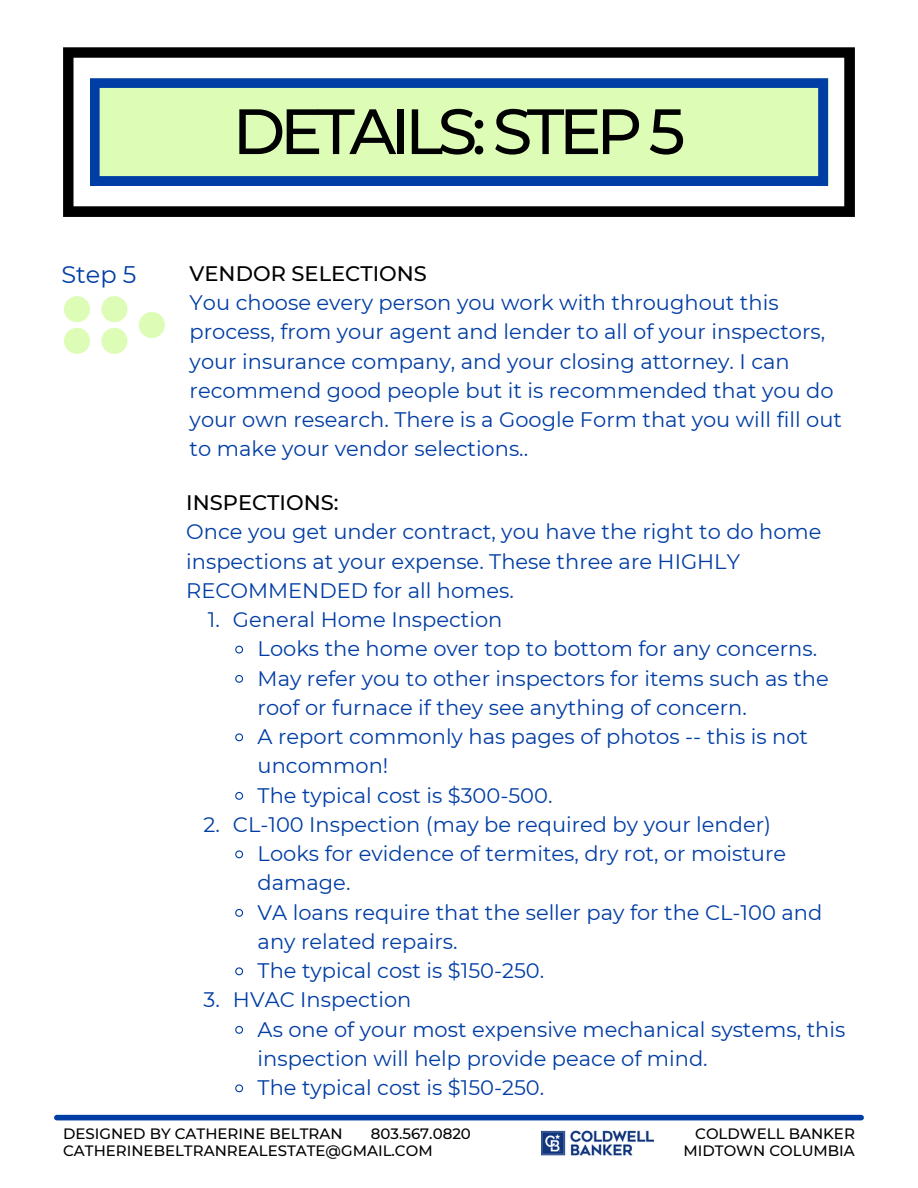
<style>
.page{position:relative;width:918px;height:1188px;background:#fff}
.page>*{position:absolute;margin:0;border:0;box-sizing:border-box;transform-origin:0 0}
.t1{font:500 63.9px "Montserrat";letter-spacing:-.085em;color:#000}
.t2{font:24px "Montserrat";color:#003da5}
.t3{font:21px/29.2px "Montserrat";color:#003da5}
.t4{font:500 21px "Montserrat";color:#000}
.t5{font:500 15px/16.8px "Montserrat";color:#000}
</style>
<div class="page">
<svg style="left:63px;top:47px;width:792px;height:170px"></svg>
<svg style="left:90px;top:78px;width:738px;height:108px;fill:#ddfdb6"></svg>
<div style="left:64px;top:296px;width:26px;height:26px;background:#ddfdb6;border-radius:50%"></div>
<div style="left:101px;top:296px;width:26px;height:26px;background:#ddfdb6;border-radius:50%"></div>
<div style="left:64px;top:328px;width:26px;height:26px;background:#ddfdb6;border-radius:50%"></div>
<div style="left:101px;top:328px;width:26px;height:26px;background:#ddfdb6;border-radius:50%"></div>
<div style="left:139px;top:312px;width:26px;height:26px;background:#ddfdb6;border-radius:50%"></div>
<svg style="left:235px;top:645px;width:9px;height:9px"></svg>
<svg style="left:235px;top:674px;width:9px;height:9px"></svg>
<svg style="left:235px;top:733px;width:9px;height:9px"></svg>
<svg style="left:235px;top:791px;width:9px;height:9px"></svg>
<svg style="left:235px;top:850px;width:9px;height:9px"></svg>
<svg style="left:235px;top:908px;width:9px;height:9px"></svg>
<svg style="left:235px;top:967px;width:9px;height:9px"></svg>
<svg style="left:235px;top:1025px;width:9px;height:9px"></svg>
<svg style="left:235px;top:1084px;width:9px;height:9px"></svg>
<img style="left:542px;top:1130px;width:111px;height:26px">
<div style="left:57px;top:1115px;width:804px;height:5px;background:#003da5"></div>
<p class="t2" style="left:61px;top:260px;width:77px">Step 5</p>
<h1 class="t1" style="left:233px;top:92px;width:454px">DETAILS: STEP 5</h1>
<p class="t4" style="left:190px;top:261px;width:239px">VENDOR SELECTIONS</p>
<p class="t3" style="left:190px;top:288px;width:654px">You choose every person you work with throughout this process, from your agent and lender to all of your inspectors, your insurance company, and your closing attorney. I can recommend good people but it is recommended that you do your own research. There is a Google Form that you will fill out to make your vendor selections..</p>
<p class="t4" style="left:186px;top:490px;width:154px">INSPECTIONS:</p>
<p class="t3" style="left:186px;top:517px;width:637px">Once you get under contract, you have the right to do home inspections at your expense. These three are HIGHLY<br>RECOMMENDED for all homes.</p>
<p class="t3" style="left:258px;top:605px;width:573px;text-indent:-50px">1. General Home Inspection<br>Looks the home over top to bottom for any concerns.<br>May refer you to other inspectors for items such as the roof or furnace if they see anything of concern.<br>A report commonly has pages of photos -- this is not uncommon!<br>The typical cost is $300-500.</p>
<p class="t3" style="left:258px;top:810px;width:566px;text-indent:-54px">2. CL-100 Inspection (may be required by your lender)<br>Looks for evidence of termites, dry rot, or moisture damage.<br>VA loans require that the seller pay for the CL-100 and any related repairs.<br>The typical cost is $150-250.</p>
<p class="t3" style="left:258px;top:985px;width:589px;text-indent:-54px">3. HVAC Inspection<br>As one of your most expensive mechanical systems, this inspection will help provide peace of mind.<br>The typical cost is $150-250.</p>
<p class="t5" style="left:63px;top:1125px;width:281px">DESIGNED BY CATHERINE BELTRAN</p>
<p class="t5" style="left:63px;top:1125px;width:409px;text-indent:308px">803.567.0820<br>CATHERINEBELTRANREALESTATE@GMAIL.COM</p>
<p class="t5" style="left:684px;top:1125px;width:173px;text-align:right">COLDWELL BANKER<br>MIDTOWN COLUMBIA</p>
</div>
